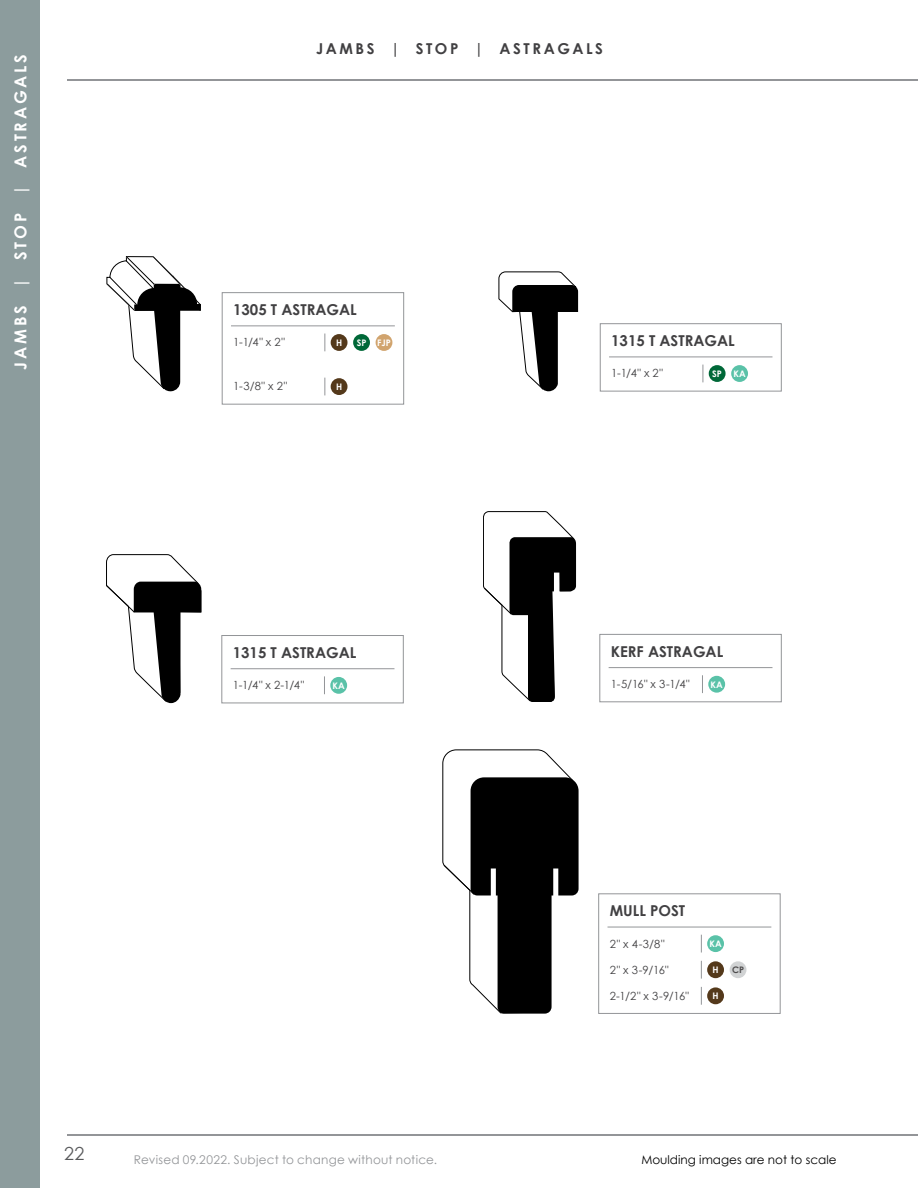
<style>
.page{position:relative;width:918px;height:1188px;background:#fff}
.page>*{position:absolute;margin:0;border:0;box-sizing:border-box;transform-origin:0 0}
.t1{font:18px "Century Gothic";color:#58595b}
.t2{font:700 16.5px "Century Gothic";color:#fff}
.t3{font:700 15px "Century Gothic";color:#414042}
.t4{font:700 15px "Century Gothic";letter-spacing:.17em;color:#414042}
.t5{font:12px "Century Gothic";letter-spacing:.02em;color:#939598}
.t6{font:12px "Century Gothic";color:#000}
.t7{font:11.25px "Century Gothic";color:#414042}
.t8{font:700 9px "Century Gothic";color:#fff}
.t9{font:700 9px "Century Gothic";color:#4e4c4d}
</style>
<div class="page">
<div style="left:0;top:0;width:40px;height:1188px;background:#8c9c9d"></div>
<hr style="left:68px;top:80px;width:850px;height:1px;background:#939598">
<hr style="left:68px;top:1134px;width:850px;height:1px;background:#939598">
<svg style="left:483px;top:511px;width:93px;height:191px"></svg>
<hr style="left:609px;top:357px;width:163px;height:1px;background:#939598">
<svg style="left:703px;top:365px;width:1px;height:17px"></svg>
<div style="left:709px;top:365px;width:17px;height:17px;background:#006838;border-radius:50%"></div>
<div style="left:731px;top:365px;width:17px;height:17px;background:#5ac2a8;border-radius:50%"></div>
<hr style="left:231px;top:668px;width:163px;height:1px;background:#939598">
<svg style="left:324px;top:676px;width:1px;height:18px"></svg>
<div style="left:330px;top:677px;width:17px;height:17px;background:#5ac2a8;border-radius:50%"></div>
<div style="left:222px;top:635px;width:182px;height:68px;border:1px solid #939598"></div>
<hr style="left:608px;top:927px;width:163px;height:1px;background:#939598">
<svg style="left:701px;top:935px;width:1px;height:18px"></svg>
<div style="left:707px;top:935px;width:17px;height:17px;background:#5ac2a8;border-radius:50%"></div>
<svg style="left:701px;top:961px;width:1px;height:18px"></svg>
<div style="left:707px;top:961px;width:17px;height:17px;background:#54391b;border-radius:50%"></div>
<div style="left:730px;top:961px;width:16px;height:17px;background:#d1d3d4;border-radius:50%"></div>
<svg style="left:701px;top:987px;width:1px;height:18px"></svg>
<div style="left:707px;top:987px;width:17px;height:17px;background:#54391b;border-radius:50%"></div>
<div style="left:598px;top:894px;width:182px;height:120px;border:1px solid #939598"></div>
<hr style="left:231px;top:326px;width:164px;height:1px;background:#939598">
<svg style="left:325px;top:334px;width:1px;height:17px"></svg>
<div style="left:331px;top:334px;width:17px;height:17px;background:#54391b;border-radius:50%"></div>
<div style="left:353px;top:334px;width:17px;height:17px;background:#006838;border-radius:50%"></div>
<div style="left:376px;top:334px;width:16px;height:17px;background:#d1a46e;border-radius:50%"></div>
<svg style="left:325px;top:378px;width:1px;height:17px"></svg>
<div style="left:331px;top:378px;width:17px;height:17px;background:#54391b;border-radius:50%"></div>
<div style="left:222px;top:292px;width:182px;height:112px;border:1px solid #939598"></div>
<hr style="left:609px;top:667px;width:163px;height:1px;background:#939598">
<svg style="left:702px;top:675px;width:1px;height:18px"></svg>
<div style="left:708px;top:676px;width:17px;height:17px;background:#5ac2a8;border-radius:50%"></div>
<div style="left:600px;top:634px;width:182px;height:68px;border:1px solid #939598"></div>
<svg style="left:107px;top:256px;width:94px;height:135px"></svg>
<svg style="left:499px;top:272px;width:79px;height:119px"></svg>
<svg style="left:106px;top:554px;width:95px;height:149px"></svg>
<svg style="left:442px;top:750px;width:137px;height:264px"></svg>
<h2 class="t2" style="left:8px;top:370px;width:316px;rotate:-90deg">Jambs | Stop | Astragals</h2>
<h3 class="t4" style="left:316px;top:37px;width:288px">JAMBS | STOP | ASTRAGALS</h3>
<h3 class="t3" style="left:233px;top:298px;width:125px">1305 T ASTRAGAL</h3>
<p class="t7" style="left:233px;top:334px;width:53px">1-1/4" x 2"</p>
<p class="t8" style="left:336px;top:336px;width:8px">H</p>
<p class="t8" style="left:357px;top:336px;width:36px">SP FJP</p>
<p class="t7" style="left:233px;top:379px;width:55px">1-3/8" x 2"</p>
<p class="t8" style="left:336px;top:380px;width:8px">H</p>
<h3 class="t3" style="left:611px;top:329px;width:125px">1315 T ASTRAGAL</h3>
<p class="t7" style="left:611px;top:366px;width:53px">1-1/4" x 2"</p>
<p class="t8" style="left:712px;top:367px;width:11px">SP</p>
<p class="t8" style="left:733px;top:367px;width:14px">KA</p>
<h3 class="t3" style="left:233px;top:641px;width:125px">1315 T ASTRAGAL</h3>
<p class="t7" style="left:233px;top:677px;width:73px">1-1/4" x 2-1/4"</p>
<p class="t8" style="left:333px;top:679px;width:14px">KA</p>
<h1 class="t1" style="left:64px;top:1141px;width:22px">22</h1>
<p class="t5" style="left:134px;top:1151px;width:305px">Revised 09.2022. Subject to change without notice.</p>
<h3 class="t3" style="left:611px;top:640px;width:114px">KERF ASTRAGAL</h3>
<p class="t7" style="left:611px;top:676px;width:80px">1-5/16" x 3-1/4"</p>
<p class="t8" style="left:711px;top:678px;width:14px">KA</p>
<h3 class="t3" style="left:610px;top:899px;width:77px">MULL POST</h3>
<p class="t7" style="left:610px;top:936px;width:56px">2" x 4-3/8"</p>
<p class="t8" style="left:709px;top:937px;width:14px">KA</p>
<p class="t7" style="left:610px;top:962px;width:60px">2" x 3-9/16"</p>
<p class="t8" style="left:713px;top:963px;width:8px">H</p>
<p class="t9" style="left:732px;top:963px;width:14px">CP</p>
<p class="t7" style="left:610px;top:988px;width:81px">2-1/2" x 3-9/16"</p>
<p class="t8" style="left:713px;top:989px;width:8px">H</p>
<p class="t6" style="left:641px;top:1151px;width:197px">Moulding images are not to scale</p>
</div>
